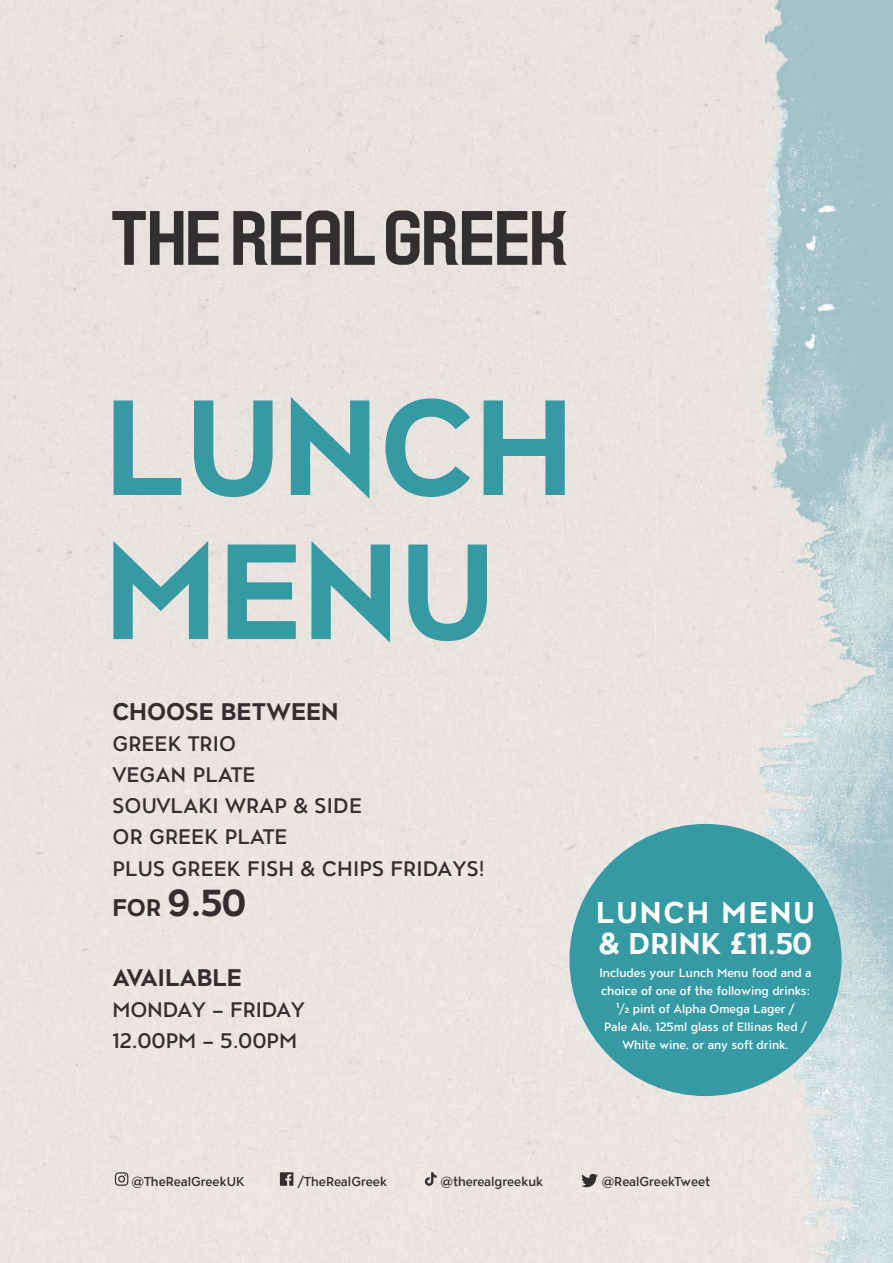
<style>
.page{position:relative;width:893px;height:1263px;background:#fff}
.page>*{position:absolute;margin:0;border:0;box-sizing:border-box;transform-origin:0 0}
.t1{font:700 135px/144px "ATC Overlook";color:#369aa4}
.t2{font:700 37.5px "ATC Overlook";color:#312f30}
.t3{font:700 30px/31.5px "ATC Overlook";letter-spacing:.07em;color:#fff}
.t4{font:700 24px "ATC Overlook";color:#312f30}
.t5{font:500 21px/31.2px "ATC Overlook";letter-spacing:.01em;color:#312f30}
.t6{font:500 12.9px "ATC Overlook";color:#312f30}
.t7{font:500 12px/18px "ATC Overlook";color:#fff;text-align:center}
.s1{font-size:24px}
.s2{font-weight:400}
.s3{font-weight:700;font-size:7.5px}
</style>
<div class="page">
<img style="left:650px;top:0;width:243px;height:1263px">
<svg style="left:581px;top:1174px;width:17px;height:13px"></svg>
<svg style="left:280px;top:1172px;width:13px;height:14px"></svg>
<svg style="left:115px;top:1172px;width:13px;height:14px"></svg>
<svg style="left:425px;top:1172px;width:12px;height:14px"></svg>
<svg style="left:112px;top:210px;width:455px;height:55px;background:#8a8684"></svg>
<div style="left:569px;top:824px;width:273px;height:272px;background:#369aa4;border-radius:50%"></div>
<h1 class="t1" style="left:104px;top:384px;width:472px">LUNCH<br>MENU</h1>
<h3 class="t4" style="left:112px;top:697px;width:228px">CHOOSE BETWEEN</h3>
<h3 class="t5" style="left:112px;top:729px;width:374px">GREEK TRIO<br>VEGAN PLATE<br>SOUVLAKI WRAP &amp; SIDE<br>OR GREEK PLATE<br>PLUS GREEK FISH &amp; CHIPS FRIDAYS!</h3>
<h2 class="t2" style="left:112px;top:882px;width:136px"><span class="s1">FOR</span> 9.50</h2>
<h3 class="t4" style="left:112px;top:964px;width:131px">AVAILABLE</h3>
<h3 class="t5" style="left:112px;top:995px;width:194px">MONDAY – FRIDAY<br>12.00PM – 5.00PM</h3>
<h3 class="t3" style="left:596px;top:898px;width:220px">LUNCH MENU &amp; DRINK £11.50</h3>
<p class="t7" style="left:599px;top:964px;width:214px">Includes your Lunch Menu food and a choice of one of the following drinks:<br><sup>1</sup><span class="s2">/</span><span class="s3">2</span> pint of Alpha Omega Lager /<br>Pale Ale, 125ml glass of Ellinas Red / White wine, or any soft drink.</p>
<p class="t6" style="left:131px;top:1174px;width:115px">@TheRealGreekUK</p>
<p class="t6" style="left:298px;top:1174px;width:91px">/TheRealGreek</p>
<p class="t6" style="left:440px;top:1174px;width:104px">@therealgreekuk</p>
<p class="t6" style="left:602px;top:1174px;width:110px">@RealGreekTweet</p>
</div>
